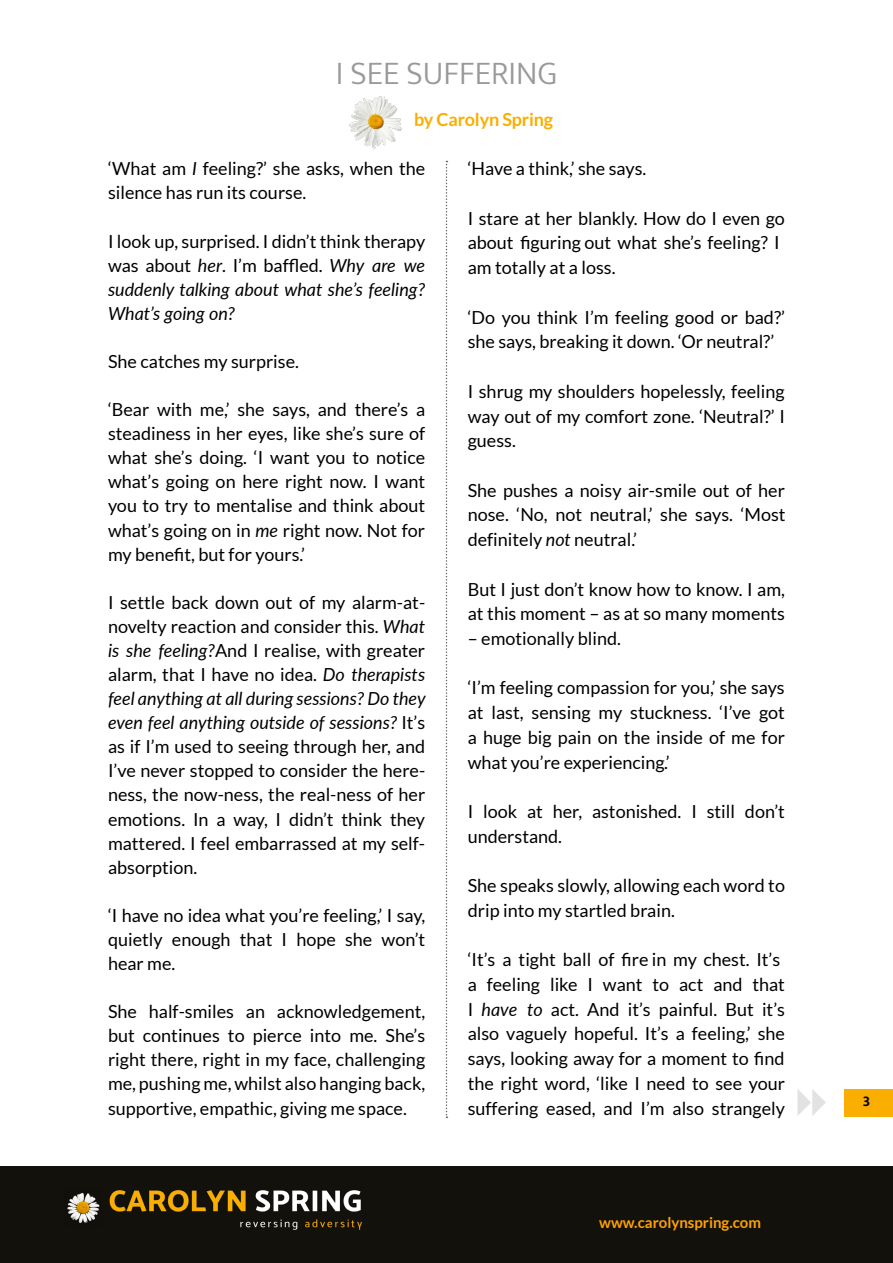
<style>
.page{position:relative;width:893px;height:1263px;background:#fff}
.page>*{position:absolute;margin:0;border:0;box-sizing:border-box;transform-origin:0 0}
.t1{font:300 33px "Mukta";color:#999}
.t2{font:18px/24.2px "Lato";color:#000}
.t3{font:italic 18px/24.2px "Lato";color:#000;text-align:justify}
.t4{font:700 18px "Lato";letter-spacing:-.01em;color:#f9ae00}
.t5{font:700 15px "Lato";color:#ffa300}
.t6{font:700 15px "Mukta";color:#000}
.s1{font-style:italic}
.s2{font-style:normal}
</style>
<div class="page">
<div style="left:0;top:1166px;width:893px;height:97px;background:#13110c"></div>
<img style="left:67px;top:1190px;width:295px;height:40px">
<svg style="left:797px;top:1089px;width:29px;height:27px"></svg>
<div style="left:844px;top:1089px;width:49px;height:27px;background:#f9ae00"></div>
<img style="left:349px;top:96px;width:53px;height:54px">
<svg style="left:446px;top:161px;width:1px;height:957px"></svg>
<h1 class="t1" style="left:336px;top:54px;width:223px">I SEE SUFFERING</h1>
<p class="t4" style="left:414px;top:109px;width:140px">by Carolyn Spring</p>
<p class="t2" style="left:108px;top:157px;width:319px">‘What am <span class="s1">I</span> feeling?’ she asks, when the silence has run its course.</p>
<p class="t3" style="left:108px;top:228px;width:319px"><span class="s2">I look up, surprised. I didn’t think therapy was about</span> her<span class="s2">. I’m baffled.</span> Why are we suddenly talking about what she’s feeling?<br>What’s going on?</p>
<p class="t2" style="left:108px;top:349px;width:192px">She catches my surprise.</p>
<p class="t2" style="left:108px;top:397px;width:319px;text-align:justify">‘Bear with me,’ she says, and there’s a steadiness in her eyes, like she’s sure of what she’s doing. ‘I want you to notice what’s going on here right now. I want you to try to mentalise and think about what’s going on in <span class="s1">me</span> right now. Not for my benefit, but for yours.’</p>
<p class="t2" style="left:108px;top:590px;width:319px;text-align:justify">I settle back down out of my alarm-at&shy;novelty reaction and consider this. <span class="s1">What is she feeling?</span>And I realise, with greater alarm, that I have no idea. <span class="s1">Do therapists feel anything at all during sessions? Do they even feel anything outside of sessions?</span> It’s as if I’m used to seeing through her, and I’ve never stopped to consider the here&shy;ness, the now-ness, the real-ness of her emotions. In a way, I didn’t think they mattered. I feel embarrassed at my self&shy;absorption.</p>
<p class="t2" style="left:108px;top:903px;width:319px;text-align:justify">‘I have no idea what you’re feeling,’ I say, quietly enough that I hope she won’t hear me.</p>
<p class="t2" style="left:108px;top:999px;width:319px;text-align:justify">She half-smiles an acknowledgement, but continues to pierce into me. She’s right there, right in my face, challenging me, pushing me, whilst also hanging back, supportive, empathic, giving me space.</p>
<p class="t2" style="left:468px;top:157px;width:180px">‘Have a think,’ she says.</p>
<p class="t2" style="left:468px;top:206px;width:319px;line-height:24.8px">I stare at her blankly. How do I even go about figuring out what she’s feeling? I am totally at a loss.</p>
<p class="t2" style="left:468px;top:305px;width:319px;line-height:24.8px">‘Do you think I’m feeling good or bad?’ she says, breaking it down. ‘Or neutral?’</p>
<p class="t2" style="left:468px;top:379px;width:319px;line-height:24.8px;text-align:justify">I shrug my shoulders hopelessly, feeling way out of my comfort zone. ‘Neutral?’ I guess.</p>
<p class="t2" style="left:468px;top:478px;width:319px;line-height:24.8px;text-align:justify">She pushes a noisy air-smile out of her nose. ‘No, not neutral,’ she says. ‘Most definitely <span class="s1">not</span> neutral.’</p>
<p class="t2" style="left:468px;top:576px;width:319px;line-height:24.8px">But I just don’t know how to know. I am, at this moment – as at so many moments</p>
<p class="t2" style="left:468px;top:626px;width:155px">– emotionally blind.</p>
<p class="t2" style="left:468px;top:675px;width:319px;line-height:24.8px;text-align:justify">‘I’m feeling compassion for you,’ she says at last, sensing my stuckness. ‘I’ve got a huge big pain on the inside of me for what you’re experiencing.’</p>
<p class="t2" style="left:468px;top:799px;width:319px;line-height:24.8px">I look at her, astonished. I still don’t understand.</p>
<p class="t2" style="left:468px;top:873px;width:319px;line-height:24.8px">She speaks slowly, allowing each word to drip into my startled brain.</p>
<p class="t2" style="left:468px;top:947px;width:319px;line-height:24.8px">‘It’s a tight ball of fire in my chest. It’s a feeling like I want to act and that I <span class="s1">have to</span> act. And it’s painful. But it’s also vaguely hopeful. It’s a feeling,’ she says, looking away for a moment to find the right word, ‘like I need to see your suffering eased, and I’m also strangely</p>
<p class="t5" style="left:599px;top:1214px;width:163px">www.carolynspring.com</p>
<p class="t6" style="left:863px;top:1092px;width:9px">3</p>
</div>
